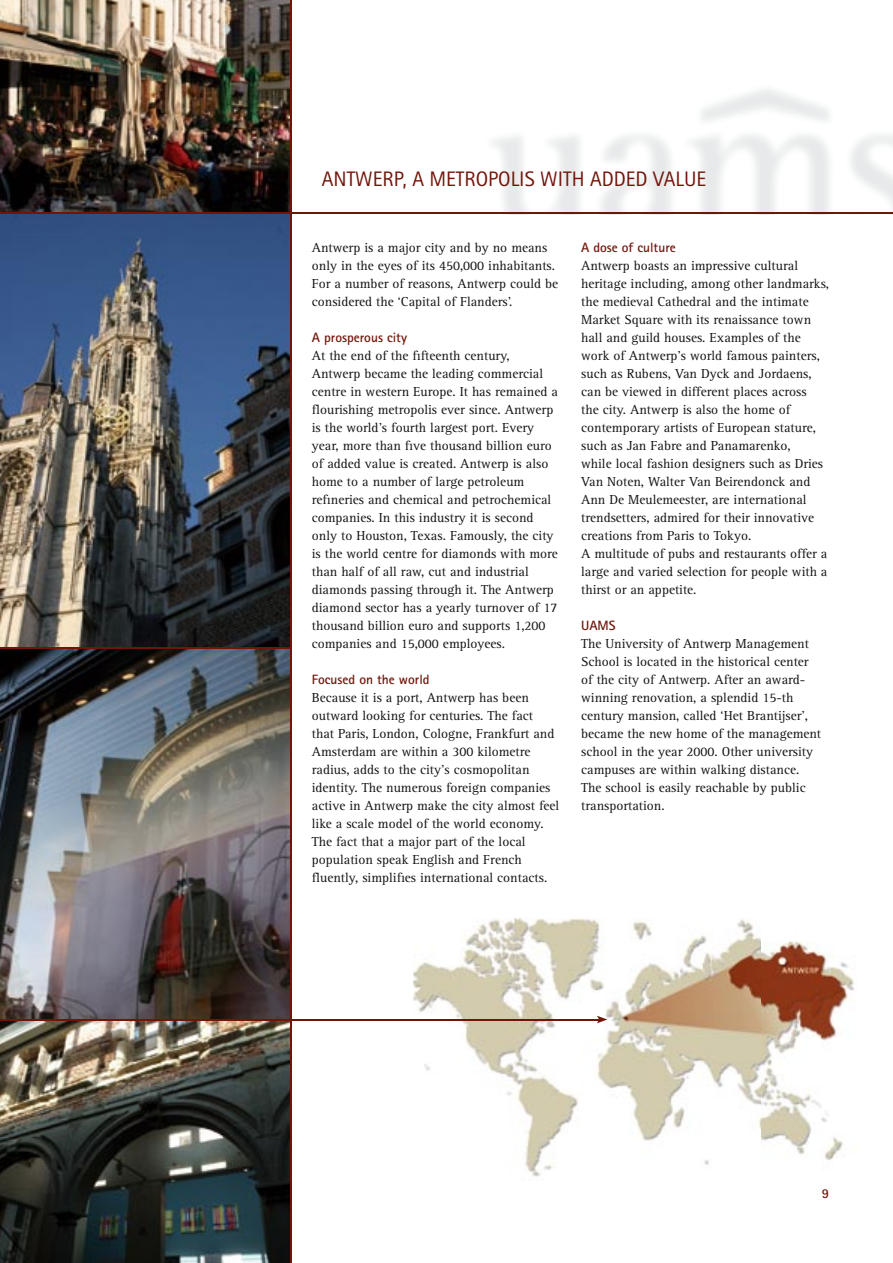
<style>
.page{position:relative;width:893px;height:1263px;background:#fff}
.page>*{position:absolute;margin:0;border:0;box-sizing:border-box;transform-origin:0 0}
.t1{font:21px "Rotis Sans Serif";color:#721509}
.t2{font:13.5px/18px "Rotis Serif";color:#141417}
.t3{font:700 13.5px "Rotis Sans Serif";color:#721509}
</style>
<div class="page">
<img style="left:0;top:0;width:291px;height:1263px">
<img style="left:413px;top:918px;width:442px;height:259px">
<img style="left:451px;top:89px;width:442px;height:124px">
<hr style="left:0;top:213px;width:893px;height:1px;background:#721509">
<hr style="left:291px;top:0;width:1px;height:1263px;background:#721509">
<hr style="left:0;top:647px;width:291px;height:2px;background:#721509">
<hr style="left:0;top:1019px;width:599px;height:1px;background:#721509">
<svg style="left:597px;top:1016px;width:10px;height:7px"></svg>
<h1 class="t1" style="left:322px;top:167px;width:386px">ANTWERP, A METROPOLIS WITH ADDED VALUE</h1>
<p class="t2" style="left:312px;top:239px;width:248px">Antwerp is a major city and by no means only in the eyes of its 450,000 inhabitants.<br>For a number of reasons, Antwerp could be considered the ‘Capital of Flanders’.</p>
<p class="t3" style="left:312px;top:329px;width:97px">A prosperous city</p>
<p class="t2" style="left:312px;top:347px;width:248px">At the end of the fifteenth century, Antwerp became the leading commercial centre in western Europe. It has remained a flourishing metropolis ever since. Antwerp is the world’s fourth largest port. Every year, more than five thousand billion euro of added value is created. Antwerp is also home to a number of large petroleum refineries and chemical and petrochemical companies. In this industry it is second only to Houston, Texas. Famously, the city is the world centre for diamonds with more than half of all raw, cut and industrial diamonds passing through it. The Antwerp diamond sector has a yearly turnover of 17 thousand billion euro and supports 1,200 companies and 15,000 employees.</p>
<p class="t3" style="left:312px;top:671px;width:119px">Focused on the world</p>
<p class="t2" style="left:312px;top:689px;width:249px">Because it is a port, Antwerp has been outward looking for centuries. The fact<br>that Paris, London, Cologne, Frankfurt and Amsterdam are within a 300 kilometre radius, adds to the city’s cosmopolitan identity. The numerous foreign companies active in Antwerp make the city almost feel like a scale model of the world economy.<br>The fact that a major part of the local population speak English and French fluently, simplifies international contacts.</p>
<p class="t3" style="left:581px;top:239px;width:96px">A dose of culture</p>
<p class="t2" style="left:581px;top:257px;width:250px">Antwerp boasts an impressive cultural heritage including, among other landmarks, the medieval Cathedral and the intimate Market Square with its renaissance town hall and guild houses. Examples of the work of Antwerp’s world famous painters, such as Rubens, Van Dyck and Jordaens, can be viewed in different places across<br>the city. Antwerp is also the home of contemporary artists of European stature, such as Jan Fabre and Panamarenko,<br>while local fashion designers such as Dries Van Noten, Walter Van Beirendonck and Ann De Meulemeester, are international trendsetters, admired for their innovative creations from Paris to Tokyo.<br>A multitude of pubs and restaurants offer a large and varied selection for people with a thirst or an appetite.</p>
<p class="t3" style="left:581px;top:617px;width:36px">UAMS</p>
<p class="t2" style="left:581px;top:635px;width:242px">The University of Antwerp Management School is located in the historical center of the city of Antwerp. After an award&shy;winning renovation, a splendid 15-th century mansion, called ‘Het Brantijser’, became the new home of the management school in the year 2000. Other university campuses are within walking distance.<br>The school is easily reachable by public transportation.</p>
<p class="t3" style="left:822px;top:1185px;width:9px">9</p>
</div>
